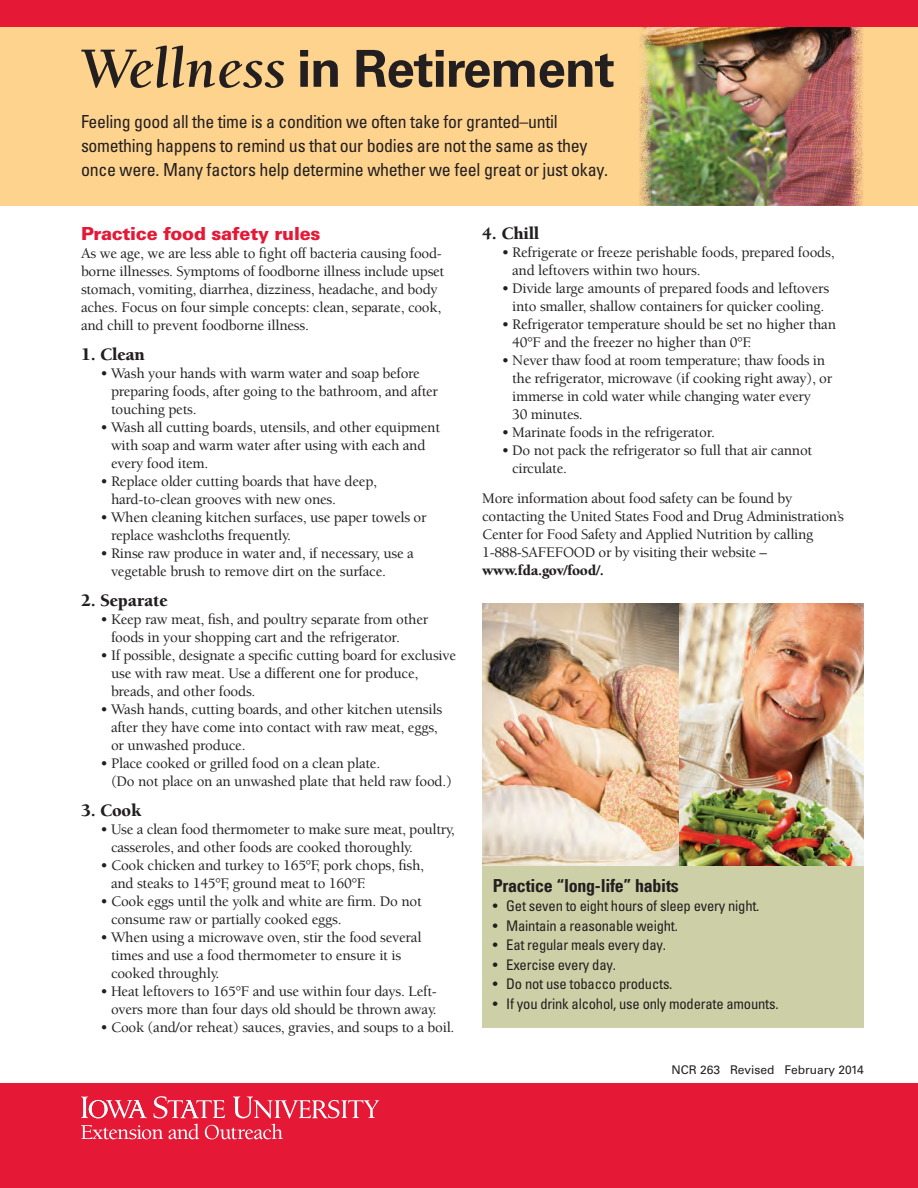
<style>
.page{position:relative;width:918px;height:1188px;background:#fff}
.page>*{position:absolute;margin:0;border:0;box-sizing:border-box;transform-origin:0 0}
.t1{font:700 51px "Univers";letter-spacing:-.02em;color:#231f20}
.t2{font:condensed 18px "Univers LT Pro";letter-spacing:-.015em;color:#231f20}
.bodytextblack{font:900 18px "Berkeley";letter-spacing:-.015em;color:#231f20}
.t3{font:18px "Univers Com 67 Bold Cond";letter-spacing:-.015em;color:#231f20}
.bodytextblack-2{font:900 18px "Univers";letter-spacing:-.015em;color:#e51836}
.bodytextblack-3{font:500 15px/18px "Berkeley";letter-spacing:-.015em;color:#231f20}
.bodytextblack-4{font:900 15px "Berkeley";letter-spacing:-.02em;color:#231f20}
.bodytextblack-5{font:condensed 14.7px "Univers LT Pro";letter-spacing:-.015em;color:#231f20}
.t4{font:12px "Univers";color:#231f20}
.s1{font-family:"Berkeley";font-style:italic;font-size:58.5px}
</style>
<div class="page">
<div style="left:0;top:27px;width:918px;height:178px;background:#fed38e"></div>
<div style="left:0;top:0;width:918px;height:27px;background:#e51836"></div>
<div style="left:0;top:1084px;width:918px;height:104px;background:#e51836"></div>
<svg style="left:81px;top:1096px;width:298px;height:43px"></svg>
<div style="left:482px;top:844px;width:382px;height:184px;background:#cdd0a7"></div>
<img style="left:482px;top:603px;width:382px;height:263px">
<img style="left:639px;top:27px;width:224px;height:178px">
<p class="t1" style="left:80px;top:39px;width:537px"><span class="s1">Wellness</span> in Retirement</p>
<p class="t2" style="left:81px;top:110px;width:478px">Feeling good all the time is a condition we often take for granted–until</p>
<p class="t2" style="left:81px;top:134px;width:508px">something happens to remind us that our bodies are not the same as they</p>
<p class="t2" style="left:81px;top:158px;width:529px">once were. Many factors help determine whether we feel great or just okay.</p>
<p class="bodytextblack-2" style="left:81px;top:222px;width:241px">Practice food safety rules</p>
<p class="bodytextblack-3" style="left:81px;top:244px;width:365px">As we age, we are less able to fight off bacteria causing food&shy;borne illnesses. Symptoms of foodborne illness include upset stomach, vomiting, diarrhea, dizziness, headache, and body aches. Focus on four simple concepts: clean, separate, cook, and chill to prevent foodborne illness.</p>
<p class="bodytextblack" style="left:81px;top:344px;width:65px">1. Clean</p>
<p class="bodytextblack-3" style="left:100px;top:364px;width:321px">• Wash your hands with warm water and soap before</p>
<p class="bodytextblack-3" style="left:111px;top:382px;width:329px">preparing foods, after going to the bathroom, and after</p>
<p class="bodytextblack-3" style="left:111px;top:400px;width:87px">touching pets.</p>
<p class="bodytextblack-3" style="left:100px;top:418px;width:341px">• Wash all cutting boards, utensils, and other equipment</p>
<p class="bodytextblack-3" style="left:111px;top:436px;width:316px">with soap and warm water after using with each and</p>
<p class="bodytextblack-3" style="left:111px;top:454px;width:99px">every food item.</p>
<p class="bodytextblack-3" style="left:100px;top:472px;width:278px">• Replace older cutting boards that have deep,</p>
<p class="bodytextblack-3" style="left:111px;top:490px;width:227px">hard-to-clean grooves with new ones.</p>
<p class="bodytextblack-3" style="left:100px;top:508px;width:328px">• When cleaning kitchen surfaces, use paper towels or</p>
<p class="bodytextblack-3" style="left:111px;top:526px;width:181px">replace washcloths frequently.</p>
<p class="bodytextblack-3" style="left:100px;top:544px;width:315px">• Rinse raw produce in water and, if necessary, use a</p>
<p class="bodytextblack-3" style="left:111px;top:562px;width:277px">vegetable brush to remove dirt on the surface.</p>
<p class="bodytextblack" style="left:81px;top:590px;width:88px">2. Separate</p>
<p class="bodytextblack-3" style="left:100px;top:610px;width:329px">• Keep raw meat, fish, and poultry separate from other</p>
<p class="bodytextblack-3" style="left:111px;top:628px;width:290px">foods in your shopping cart and the refrigerator.</p>
<p class="bodytextblack-3" style="left:100px;top:646px;width:357px">• If possible, designate a specific cutting board for exclusive</p>
<p class="bodytextblack-3" style="left:111px;top:664px;width:309px">use with raw meat. Use a different one for produce,</p>
<p class="bodytextblack-3" style="left:111px;top:682px;width:146px">breads, and other foods.</p>
<p class="bodytextblack-3" style="left:100px;top:700px;width:343px">• Wash hands, cutting boards, and other kitchen utensils</p>
<p class="bodytextblack-3" style="left:111px;top:718px;width:328px">after they have come into contact with raw meat, eggs,</p>
<p class="bodytextblack-3" style="left:111px;top:736px;width:136px">or unwashed produce.</p>
<p class="bodytextblack-3" style="left:100px;top:754px;width:281px">• Place cooked or grilled food on a clean plate.</p>
<p class="bodytextblack-3" style="left:111px;top:772px;width:342px">(Do not place on an unwashed plate that held raw food.)</p>
<p class="bodytextblack" style="left:81px;top:800px;width:62px">3. Cook</p>
<p class="bodytextblack-3" style="left:100px;top:820px;width:356px">• Use a clean food thermometer to make sure meat, poultry,</p>
<p class="bodytextblack-3" style="left:111px;top:838px;width:304px">casseroles, and other foods are cooked thoroughly.</p>
<p class="bodytextblack-3" style="left:100px;top:856px;width:325px">• Cook chicken and turkey to 165°F, pork chops, fish,</p>
<p class="bodytextblack-3" style="left:111px;top:874px;width:256px">and steaks to 145°F, ground meat to 160°F.</p>
<p class="bodytextblack-3" style="left:100px;top:892px;width:323px">• Cook eggs until the yolk and white are firm. Do not</p>
<p class="bodytextblack-3" style="left:111px;top:910px;width:232px">consume raw or partially cooked eggs.</p>
<p class="bodytextblack-3" style="left:100px;top:928px;width:323px">• When using a microwave oven, stir the food several</p>
<p class="bodytextblack-3" style="left:111px;top:946px;width:292px">times and use a food thermometer to ensure it is</p>
<p class="bodytextblack-3" style="left:111px;top:964px;width:110px">cooked throughly.</p>
<p class="bodytextblack-3" style="left:100px;top:982px;width:338px">• Heat leftovers to 165°F and use within four days. Left-</p>
<p class="bodytextblack-3" style="left:111px;top:1000px;width:327px">overs more than four days old should be thrown away.</p>
<p class="bodytextblack-3" style="left:100px;top:1018px;width:355px">• Cook (and/or reheat) sauces, gravies, and soups to a boil.</p>
<p class="bodytextblack" style="left:482px;top:224px;width:59px">4. Chill</p>
<p class="bodytextblack-3" style="left:502px;top:243px;width:334px">• Refrigerate or freeze perishable foods, prepared foods,</p>
<p class="bodytextblack-3" style="left:512px;top:261px;width:190px">and leftovers within two hours.</p>
<p class="bodytextblack-3" style="left:502px;top:279px;width:329px;text-align:center">• Divide large amounts of prepared foods and leftovers into smaller, shallow containers for quicker cooling.</p>
<p class="bodytextblack-3" style="left:502px;top:315px;width:336px">• Refrigerator temperature should be set no higher than</p>
<p class="bodytextblack-3" style="left:512px;top:333px;width:241px">40°F and the freezer no higher than 0°F.</p>
<p class="bodytextblack-3" style="left:502px;top:351px;width:325px">• Never thaw food at room temperature; thaw foods in</p>
<p class="bodytextblack-3" style="left:512px;top:369px;width:322px">the refrigerator, microwave (if cooking right away), or</p>
<p class="bodytextblack-3" style="left:512px;top:387px;width:300px">immerse in cold water while changing water every</p>
<p class="bodytextblack-3" style="left:512px;top:405px;width:72px">30 minutes.</p>
<p class="bodytextblack-3" style="left:502px;top:423px;width:215px">• Marinate foods in the refrigerator.</p>
<p class="bodytextblack-3" style="left:502px;top:441px;width:312px">• Do not pack the refrigerator so full that air cannot</p>
<p class="bodytextblack-3" style="left:512px;top:459px;width:56px">circulate.</p>
<p class="bodytextblack-3" style="left:482px;top:489px;width:363px">More information about food safety can be found by contacting the United States Food and Drug Administration’s Center for Food Safety and Applied Nutrition by calling 1-888-SAFEFOOD or by visiting their website –</p>
<p class="bodytextblack-4" style="left:482px;top:562px;width:123px">www.fda.gov/food/.</p>
<p class="t3" style="left:493px;top:874px;width:188px">Practice “long-life” habits</p>
<p class="bodytextblack-5" style="left:493px;top:897px;width:268px">• Get seven to eight hours of sleep every night.</p>
<p class="bodytextblack-5" style="left:493px;top:916px;width:187px">• Maintain a reasonable weight.</p>
<p class="bodytextblack-5" style="left:493px;top:936px;width:175px">• Eat regular meals every day.</p>
<p class="bodytextblack-5" style="left:493px;top:955px;width:125px">• Exercise every day.</p>
<p class="bodytextblack-5" style="left:493px;top:975px;width:181px">• Do not use tobacco products.</p>
<p class="bodytextblack-5" style="left:493px;top:994px;width:287px">• If you drink alcohol, use only moderate amounts.</p>
<p class="t4" style="left:671px;top:1063px;width:194px">NCR 263 Revised February 2014</p>
</div>
